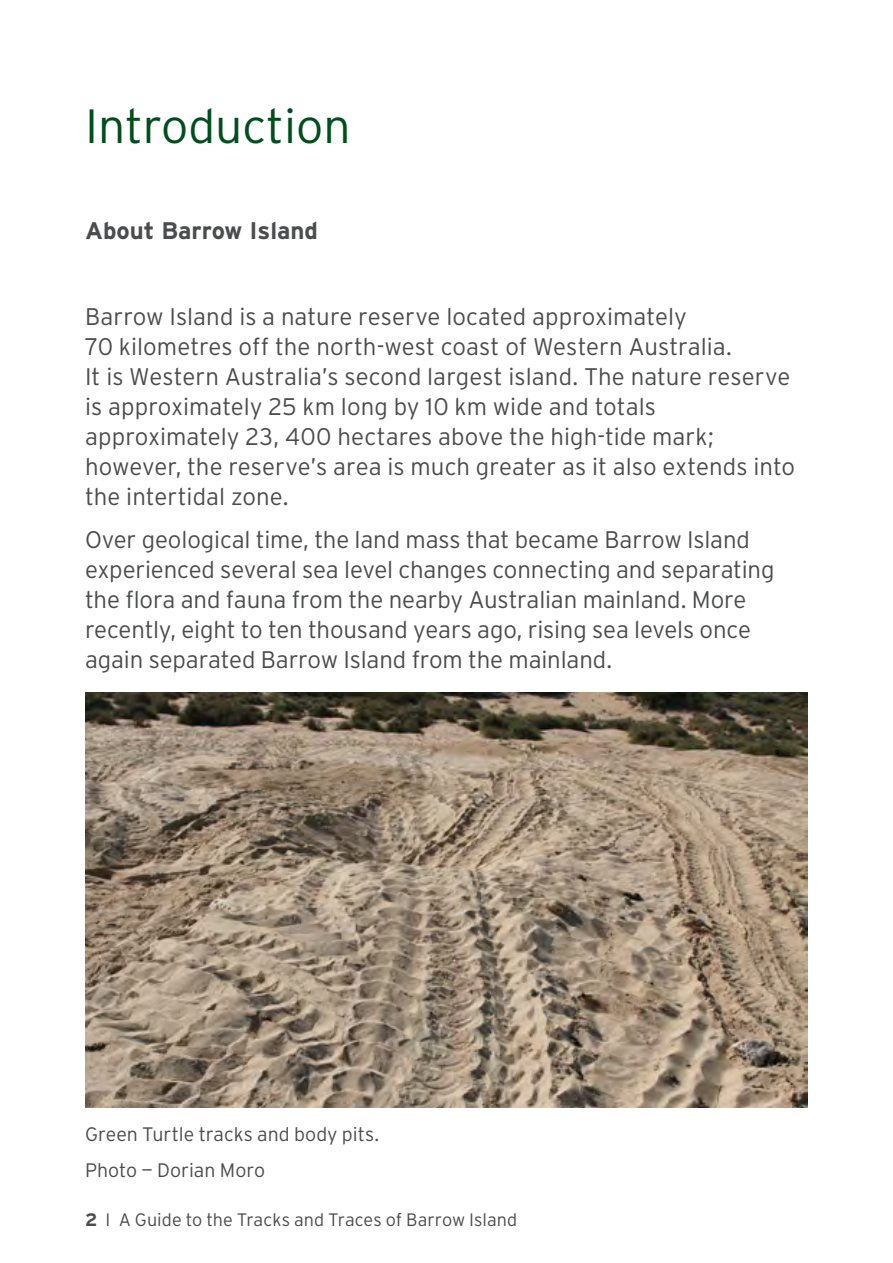
<style>
.page{position:relative;width:893px;height:1263px;background:#fff}
.page>*{position:absolute;margin:0;border:0;box-sizing:border-box;transform-origin:0 0}
.HEADING{font:300 48px "Interstate";color:#004e1c}
.BODY_COPY{font:300 24px/30px "Interstate";letter-spacing:-.005em;color:#4b4c4d}
.SUB_HEADING{font:700 24px "Interstate";color:#4b4c4d}
.NOTE_CAPTION{font:300 19.5px "Interstate";letter-spacing:.005em;color:#4b4c4d}
.t1{font:300 18px "Interstate";letter-spacing:.005em;color:#4b4c4d}
.s1{font-weight:700}
</style>
<div class="page">
<img style="left:85px;top:692px;width:723px;height:416px">
<p class="HEADING" style="left:85px;top:96px;width:267px">Introduction</p>
<p class="SUB_HEADING" style="left:85px;top:216px;width:235px">About Barrow Island</p>
<p class="BODY_COPY" style="left:85px;top:301px;width:712px">Barrow Island is a nature reserve located approximately<br>70 kilometres off the north-west coast of Western Australia.<br>It is Western Australia’s second largest island. The nature reserve is approximately 25 km long by 10 km wide and totals approximately 23, 400 hectares above the high-tide mark; however, the reserve’s area is much greater as it also extends into the intertidal zone.</p>
<p class="BODY_COPY" style="left:85px;top:524px;width:691px">Over geological time, the land mass that became Barrow Island experienced several sea level changes connecting and separating the flora and fauna from the nearby Australian mainland. More recently, eight to ten thousand years ago, rising sea levels once again separated Barrow Island from the mainland.</p>
<p class="NOTE_CAPTION" style="left:85px;top:1122px;width:296px">Green Turtle tracks and body pits.</p>
<p class="NOTE_CAPTION" style="left:85px;top:1158px;width:182px">Photo — Dorian Moro</p>
<p class="t1" style="left:85px;top:1209px;width:434px"><span class="s1">2</span> I A Guide to the Tracks and Traces of Barrow Island</p>
</div>
